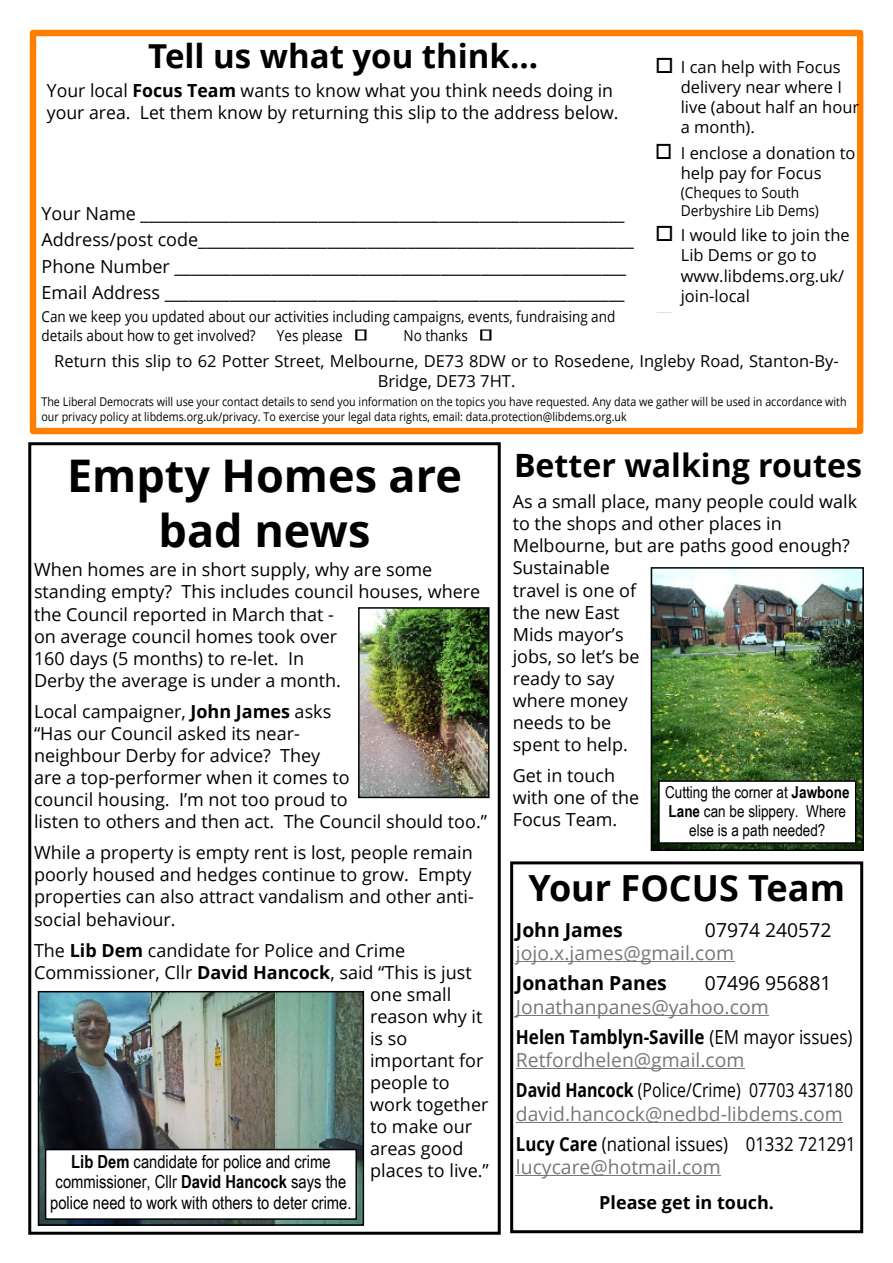
<style>
.page{position:relative;width:893px;height:1263px;background:#fff}
.page>*{position:absolute;margin:0;border:0;box-sizing:border-box;transform-origin:0 0}
.t1{font:700 45px/55.2px "Open Sans";color:#000;text-align:center}
.t2{font:700 36px "Open Sans";color:#000}
.t3{font:700 33px "Open Sans";color:#000}
.t4{font:700 32.1px "Open Sans";color:#000}
.t5{font:19.35px/29.7px "Open Sans";color:#777}
.t6{font:19.35px/29.7px "Open Sans";color:#000;scale:.82 1}
.t7{font:700 19.35px "Open Sans";color:#000}
.t8{font:19.35px "Open Sans";color:#000}
.t9{font:18px/22px "Open Sans";color:#000}
.t10{font:18px/20.5px "Arial Narrow";color:#000;text-align:center}
.t11{font:700 18px "Open Sans";color:#000}
.t12{font:16.5px/20.2px "Open Sans";color:#000}
.t13{font:16.5px/18.9px "Arial Narrow";color:#000;text-align:center}
.t14{font:15.15px/18.6px "Open Sans";color:#000;scale:.89 1}
.t15{font:15px/18.5px "Open Sans";color:#000;scale:.94 1}
.t16{font:12px/14.7px "Open Sans";color:#000;scale:.89 1}
.s1{font-weight:700}
.s2{font-weight:700;color:#000}
.s3{color:#000}
.s4{color:#777}
</style>
<div class="page">
<div style="left:30px;top:30px;width:833px;height:404px;border:6px solid #ff8000"></div>
<svg style="left:355px;top:329px;width:11px;height:11px"></svg>
<svg style="left:480px;top:329px;width:11px;height:11px"></svg>
<div style="left:510px;top:861px;width:353px;height:372px;border:3px solid #000"></div>
<hr style="left:516px;top:961px;width:218px;height:1px;background:#777">
<hr style="left:516px;top:1015px;width:253px;height:1px;background:#777">
<hr style="left:516px;top:1068px;width:229px;height:1px;background:#777">
<hr style="left:516px;top:1122px;width:327px;height:1px;background:#777">
<hr style="left:516px;top:1175px;width:205px;height:1px;background:#777">
<div style="left:28px;top:442px;width:473px;height:793px;border:3px solid #000"></div>
<img style="left:41px;top:994px;width:320px;height:229px">
<div style="left:38px;top:991px;width:326px;height:235px;border:2px solid #000"></div>
<div style="left:46px;top:1149px;width:310px;height:70px;background:#fff"></div>
<div style="left:45px;top:1149px;width:312px;height:71px;border:2px solid #000"></div>
<img style="left:361px;top:610px;width:125px;height:185px">
<div style="left:358px;top:607px;width:131px;height:191px;border:2px solid #000"></div>
<img style="left:654px;top:570px;width:207px;height:278px">
<div style="left:651px;top:567px;width:213px;height:284px;border:2px solid #000"></div>
<div style="left:659px;top:781px;width:197px;height:62px;background:#fff"></div>
<div style="left:658px;top:780px;width:198px;height:64px;border:2px solid #000"></div>
<h3 class="t3" style="left:148px;top:43px;width:392px">Tell us what you think...</h3>
<p class="t9" style="left:47px;top:81px;width:573px">Your local <span class="s1">Focus Team</span> wants to know what you think needs doing in your area. Let them know by returning this slip to the address below.</p>
<p class="t12" style="left:681px;top:58px;width:180px">I can help with Focus delivery near where I live (about half an hour a month).</p>
<p class="t12" style="left:681px;top:144px;width:176px">I enclose a donation to help pay for Focus</p>
<p class="t15" style="left:681px;top:184px;width:149px">(Cheques to South<br>Derbyshire Lib Dems)</p>
<p class="t12" style="left:681px;top:227px;width:170px">I would like to join the<br>Lib Dems or go to www.libdems.org.uk/ join-local</p>
<p class="t9" style="left:41px;top:202px;width:594px;line-height:26.2px">Your Name ____________________________________________________________ Address/post code______________________________________________________ Phone Number ________________________________________________________ Email Address _________________________________________________________</p>
<p class="t14" style="left:41px;top:309px;width:646px">Can we keep you updated about our activities including campaigns, events, fundraising and details about how to get involved?</p>
<p class="t14" style="left:277px;top:327px;width:76px">Yes please</p>
<p class="t14" style="left:404px;top:327px;width:74px">No thanks</p>
<p class="t12" style="left:54px;top:352px;width:786px;text-align:center">Return this slip to 62 Potter Street, Melbourne, DE73 8DW or to Rosedene, Ingleby Road, Stanton-By-<br>Bridge, DE73 7HT.</p>
<p class="t16" style="left:41px;top:396px;width:906px">The Liberal Democrats will use your contact details to send you information on the topics you have requested. Any data we gather will be used in accordance with our privacy policy at libdems.org.uk/privacy. To exercise your legal data rights, email: data.protection@libdems.org.uk</p>
<h1 class="t1" style="left:67px;top:452px;width:396px">Empty Homes are bad news</h1>
<p class="t9" style="left:34px;top:561px;width:448px">When homes are in short supply, why are some standing empty? This includes council houses, where the Council reported in March that -<br>on average council homes took over<br>160 days (5 months) to re-let. In<br>Derby the average is under a month.</p>
<p class="t9" style="left:34px;top:702px;width:455px">Local campaigner, <span class="s1">John James</span> asks<br>“Has our Council asked its near-<br>neighbour Derby for advice? They<br>are a top-performer when it comes to<br>council housing. I’m not too proud to<br>listen to others and then act. The Council should too.”</p>
<p class="t9" style="left:34px;top:843px;width:441px">While a property is empty rent is lost, people remain poorly housed and hedges continue to grow. Empty properties can also attract vandalism and other anti&shy;social behaviour.</p>
<p class="t9" style="left:34px;top:941px;width:373px">The <span class="s1">Lib Dem</span> candidate for Police and Crime</p>
<p class="t9" style="left:34px;top:963px;width:439px">Commissioner, Cllr <span class="s1">David Hancock</span>, said “This is just</p>
<p class="t9" style="left:370px;top:985px;width:83px">one small</p>
<p class="t9" style="left:370px;top:1007px;width:114px">reason why it</p>
<p class="t9" style="left:370px;top:1029px;width:39px">is so</p>
<p class="t9" style="left:370px;top:1051px;width:115px">important for</p>
<p class="t9" style="left:370px;top:1073px;width:81px">people to</p>
<p class="t9" style="left:370px;top:1095px;width:120px">work together</p>
<p class="t9" style="left:370px;top:1117px;width:104px">to make our</p>
<p class="t9" style="left:370px;top:1139px;width:95px">areas good</p>
<p class="t9" style="left:370px;top:1162px;width:120px">places to live.”</p>
<p class="t10" style="left:50px;top:1152px;width:303px"><span class="s1">Lib Dem</span> candidate for police and crime commissioner, Cllr <span class="s1">David Hancock</span> says the police need to work with others to deter crime.</p>
<h3 class="t4" style="left:514px;top:452px;width:349px">Better walking routes</h3>
<p class="t9" style="left:513px;top:492px;width:346px">As a small place, many people could walk to the shops and other places in<br>Melbourne, but are paths good enough?<br>Sustainable<br>travel is one of<br>the new East<br>Mids mayor’s<br>jobs, so let’s be<br>ready to say<br>where money<br>needs to be<br>spent to help.</p>
<p class="t9" style="left:513px;top:766px;width:128px">Get in touch with one of the<br>Focus Team.</p>
<p class="t13" style="left:665px;top:784px;width:186px">Cutting the corner at <span class="s1">Jawbone<br>Lane</span> can be slippery. Where else is a path needed?</p>
<h2 class="t2" style="left:528px;top:874px;width:318px">Your FOCUS Team</h2>
<p class="t7" style="left:516px;top:922px;width:108px">John James</p>
<p class="t8" style="left:705px;top:922px;width:128px">07974 240572</p>
<p class="t5" style="left:516px;top:940px;width:220px">jojo.x.james@gmail.com</p>
<p class="t7" style="left:516px;top:975px;width:152px">Jonathan Panes</p>
<p class="t8" style="left:705px;top:975px;width:128px">07496 956881</p>
<p class="t5" style="left:516px;top:994px;width:338px">Jonathanpanes@yahoo.com<br><span class="s2">Helen Tamblyn-Saville</span> <span class="s3">(EM mayor issues)</span></p>
<p class="t6" style="left:516px;top:1047px;width:413px"><span class="s4">Retfordhelen@gmail.com<br></span><span class="s1">David Hancock</span> (Police/Crime) 07703 437180</p>
<p class="t5" style="left:516px;top:1101px;width:341px">david.hancock@nedbd-libdems.com<br><span class="s2">Lucy Care</span> <span class="s3">(national issues) 01332 721291</span></p>
<p class="t5" style="left:516px;top:1154px;width:206px">lucycare@hotmail.com</p>
<p class="t11" style="left:599px;top:1195px;width:176px">Please get in touch.</p>
</div>
